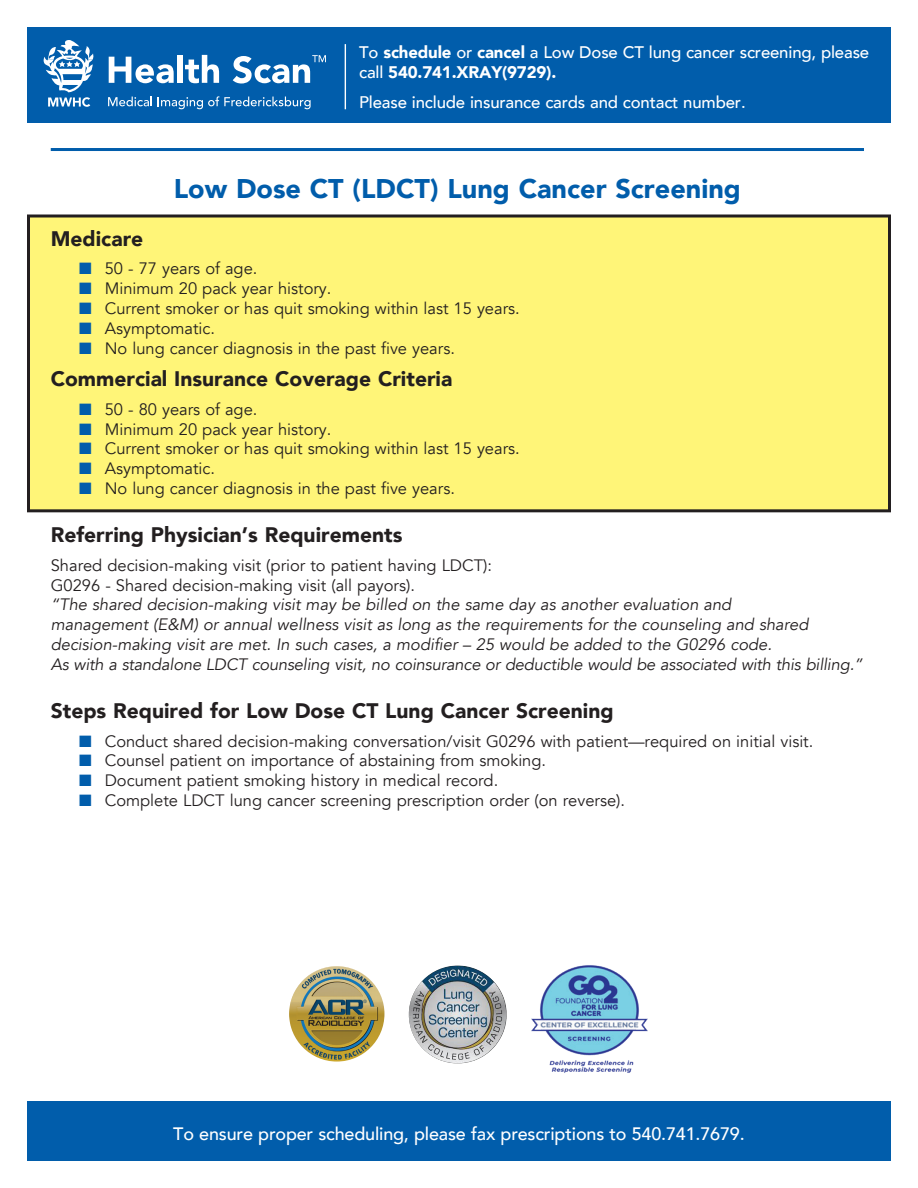
<style>
.page{position:relative;width:918px;height:1188px;background:#fff}
.page>*{position:absolute;margin:0;border:0;box-sizing:border-box;transform-origin:0 0}
.t1{font:900 27px "Avenir";color:#015dab}
.t2{font:900 21px "Avenir";color:#231f20}
.t3{font:500 18px "Avenir";letter-spacing:-.01em;color:#fff}
.t4{font:500 16.8px/20.1px "Avenir";letter-spacing:-.01em;color:#fff}
.t5{font:16.5px/19.8px "Avenir";color:#231f20}
.t6{font:italic 16.5px/19.8px "Avenir";color:#231f20}
.s1{font-weight:900}
.s2{color:#015dab}
</style>
<div class="page">
<div style="left:28px;top:216px;width:862px;height:295px;background:#fff578"></div>
<div style="left:27px;top:214px;width:864px;height:298px;border:3px solid #231f20"></div>
<img style="left:409px;top:966px;width:98px;height:97px;border-radius:49px">
<hr style="left:51px;top:148px;width:813px;height:3px;background:#015dab">
<div style="left:27px;top:1102px;width:864px;height:59px;background:#015dab"></div>
<img style="left:289px;top:966px;width:95px;height:96px;border-radius:48px">
<div style="left:27px;top:27px;width:864px;height:96px;background:#015dab"></div>
<svg style="left:109px;top:57px;width:65px;height:26px"></svg>
<div style="left:177px;top:55px;width:6px;height:28px;background:#fff"></div>
<svg style="left:185px;top:55px;width:34px;height:28px"></svg>
<svg style="left:233px;top:55px;width:93px;height:29px"></svg>
<svg style="left:44px;top:40px;width:50px;height:67px"></svg>
<svg style="left:108px;top:97px;width:44px;height:9px"></svg>
<svg style="left:158px;top:96px;width:153px;height:13px"></svg>
<hr style="left:345px;top:44px;width:1px;height:65px;background:#fff">
<img style="left:531px;top:965px;width:117px;height:108px">
<p class="t4" style="left:359px;top:41px;width:512px">To <span class="s1">schedule</span> or <span class="s1">cancel</span> a Low Dose CT lung cancer screening, please call <span class="s1">540.741.XRAY(9729).</span></p>
<p class="t4" style="left:359px;top:91px;width:388px">Please include insurance cards and contact number.</p>
<h1 class="t1" style="left:174px;top:165px;width:569px">Low Dose CT (LDCT) Lung Cancer Screening</h1>
<p class="t2" style="left:51px;top:220px;width:94px">Medicare</p>
<p class="t5" style="left:79px;top:259px;width:180px"><span class="s2">■</span> 50 - 77 years of age.</p>
<p class="t5" style="left:79px;top:279px;width:254px"><span class="s2">■</span> Minimum 20 pack year history.</p>
<p class="t5" style="left:79px;top:299px;width:442px"><span class="s2">■</span> Current smoker or has quit smoking within last 15 years.</p>
<p class="t5" style="left:79px;top:318px;width:137px"><span class="s2">■</span> Asymptomatic.</p>
<p class="t5" style="left:79px;top:338px;width:377px"><span class="s2">■</span> No lung cancer diagnosis in the past five years.</p>
<p class="t2" style="left:51px;top:361px;width:403px">Commercial Insurance Coverage Criteria</p>
<p class="t5" style="left:79px;top:399px;width:180px"><span class="s2">■</span> 50 - 80 years of age.</p>
<p class="t5" style="left:79px;top:419px;width:254px"><span class="s2">■</span> Minimum 20 pack year history.</p>
<p class="t5" style="left:79px;top:439px;width:442px"><span class="s2">■</span> Current smoker or has quit smoking within last 15 years.</p>
<p class="t5" style="left:79px;top:459px;width:137px"><span class="s2">■</span> Asymptomatic.</p>
<p class="t5" style="left:79px;top:479px;width:377px"><span class="s2">■</span> No lung cancer diagnosis in the past five years.</p>
<p class="t2" style="left:51px;top:517px;width:353px">Referring Physician’s Requirements</p>
<p class="t5" style="left:51px;top:555px;width:443px">Shared decision-making visit (prior to patient having LDCT):<br>G0296 - Shared decision-making visit (all payors).</p>
<p class="t6" style="left:51px;top:595px;width:813px">“The shared decision-making visit may be billed on the same day as another evaluation and<br>management (E&amp;M) or annual wellness visit as long as the requirements for the counseling and shared decision-making visit are met. In such cases, a modifier – 25 would be added to the G0296 code.<br>As with a standalone LDCT counseling visit, no coinsurance or deductible would be associated with this billing.”</p>
<p class="t2" style="left:51px;top:692px;width:564px">Steps Required for Low Dose CT Lung Cancer Screening</p>
<p class="t5" style="left:79px;top:731px;width:736px"><span class="s2">■</span> Conduct shared decision-making conversation/visit G0296 with patient—required on initial visit.</p>
<p class="t5" style="left:79px;top:751px;width:468px"><span class="s2">■</span> Counsel patient on importance of abstaining from smoking.</p>
<p class="t5" style="left:79px;top:771px;width:421px"><span class="s2">■</span> Document patient smoking history in medical record.</p>
<p class="t5" style="left:79px;top:791px;width:547px"><span class="s2">■</span> Complete LDCT lung cancer screening prescription order (on reverse).</p>
<p class="t3" style="left:173px;top:1118px;width:573px">To ensure proper scheduling, please fax prescriptions to 540.741.7679.</p>
</div>
